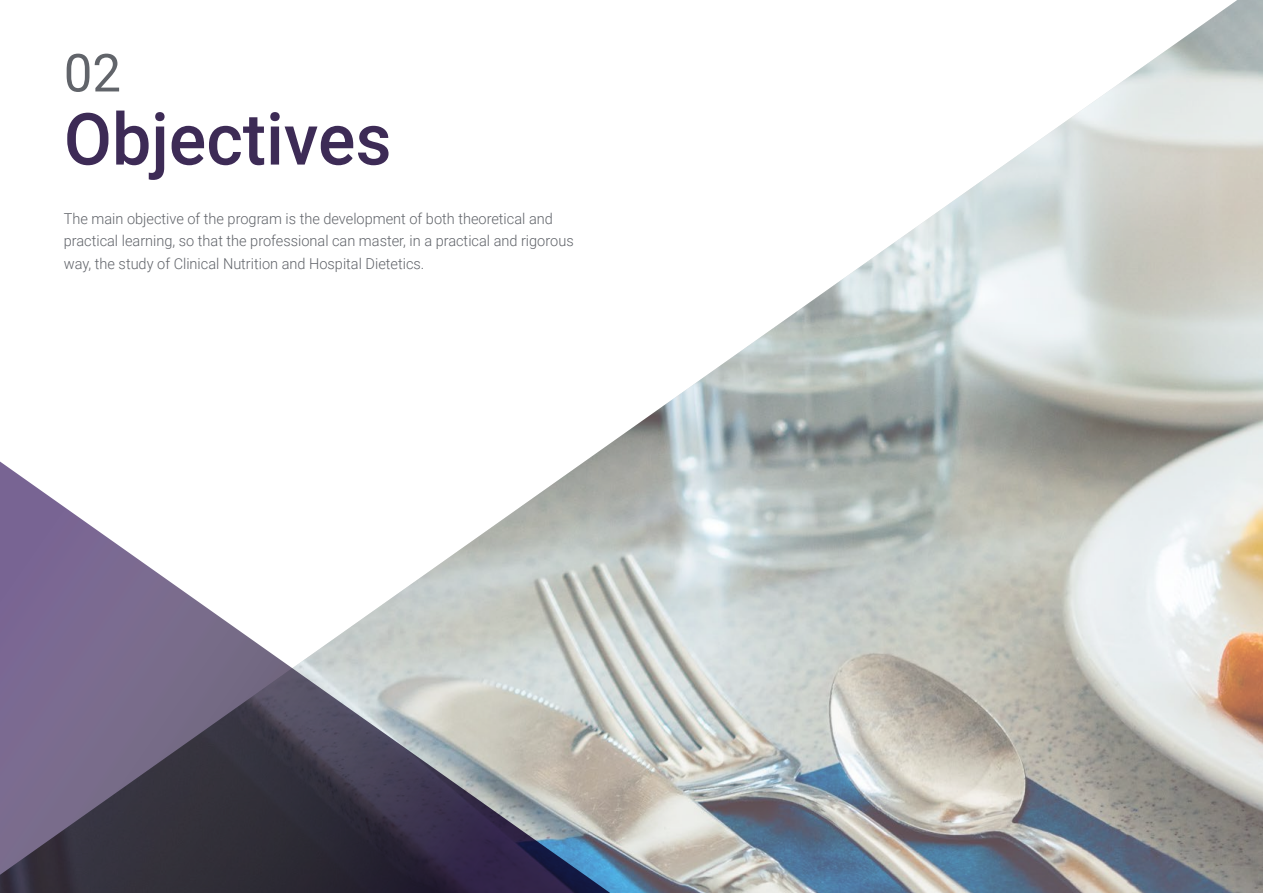
<style>
.page{position:relative;width:1263px;height:893px;background:#fff}
.page>*{position:absolute;margin:0;border:0;box-sizing:border-box;transform-origin:0 0}
.t1{font:500 72px "Roboto";color:#3d2b56}
.t2{font:52.5px "Roboto";color:#61646a}
.t3{font:300 15px/22.5px "Roboto";color:#61646a}
</style>
<div class="page">
<img style="left:607px;top:0;width:656px;height:893px">
<svg style="left:0;top:446px;width:640px;height:447px"></svg>
<h2 class="t2" style="left:64px;top:36px;width:59px">02</h2>
<h1 class="t1" style="left:64px;top:89px;width:329px">Objectives</h1>
<p class="t3" style="left:64px;top:207px;width:511px">The main objective of the program is the development of both theoretical and practical learning, so that the professional can master, in a practical and rigorous way, the study of Clinical Nutrition and Hospital Dietetics.</p>
</div>
